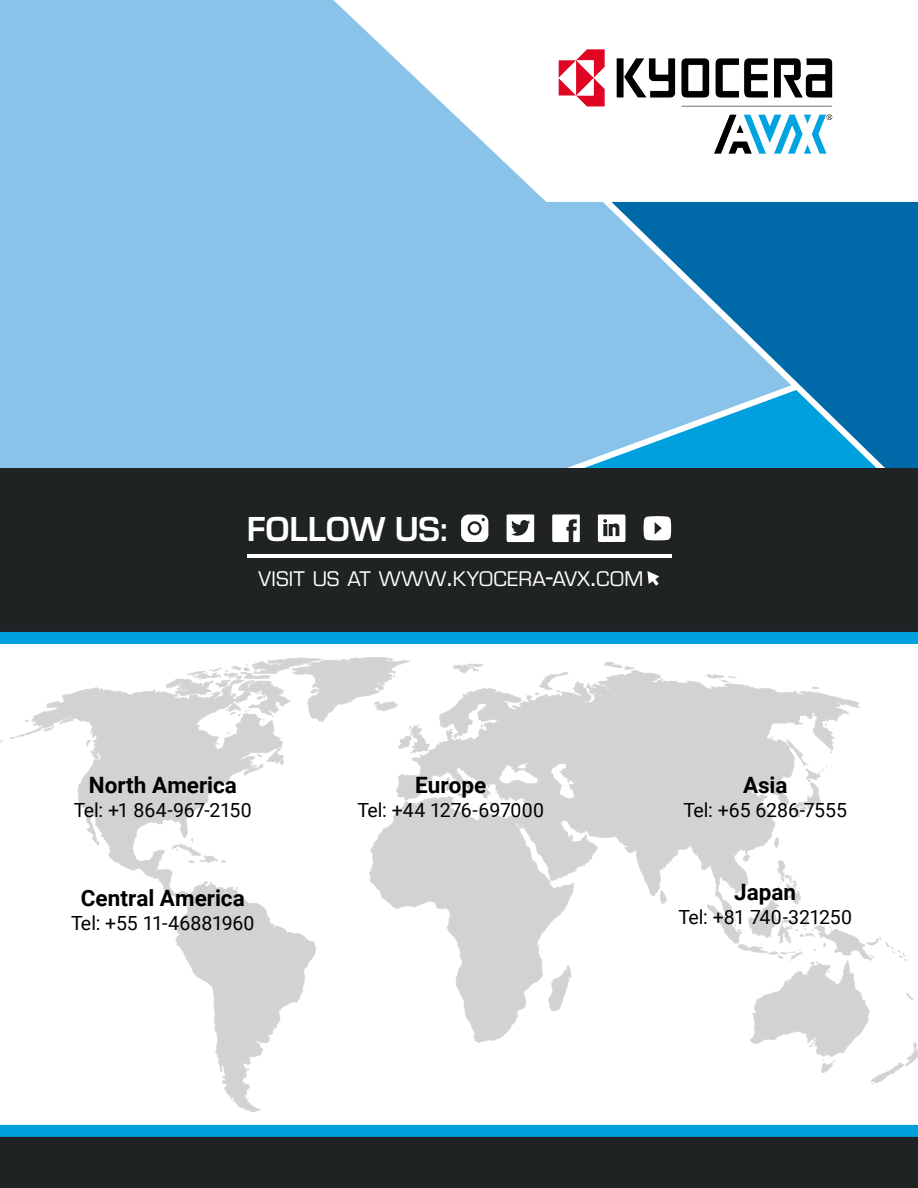
<style>
.page{position:relative;width:918px;height:1188px;background:#fff}
.page>*{position:absolute;margin:0;border:0;box-sizing:border-box;transform-origin:0 0}
.t1{font:700 36px "Eurostile";color:#fff}
.t2{font:700 22.5px "Roboto";color:#000}
.t3{font:22.05px "Eurostile";color:#fff}
.t4{font:19.5px "Roboto";letter-spacing:-.01em;color:#000}
.s1{font-size:31.5px}
</style>
<div class="page">
<div style="left:0;top:0;width:918px;height:469px;background:#8ac3e9"></div>
<svg style="left:401px;top:202px;width:517px;height:267px"></svg>
<svg style="left:586px;top:202px;width:320px;height:267px"></svg>
<svg style="left:333px;top:0;width:585px;height:202px;fill:#fff"></svg>
<div style="left:0;top:469px;width:918px;height:163px;background:#202323"></div>
<div style="left:0;top:632px;width:918px;height:12px;background:#00a0df"></div>
<div style="left:0;top:1131px;width:918px;height:57px;background:#202323"></div>
<div style="left:0;top:1125px;width:918px;height:12px;background:#00a0df"></div>
<img style="left:0;top:658px;width:918px;height:453px">
<img style="left:527px;top:26px;width:338px;height:151px">
<svg style="left:647px;top:571px;width:12px;height:15px"></svg>
<hr style="left:247px;top:555px;width:424px;height:3px;background:#fff">
<svg style="left:461px;top:515px;width:27px;height:27px"></svg>
<svg style="left:598px;top:515px;width:27px;height:27px"></svg>
<svg style="left:507px;top:514px;width:27px;height:28px"></svg>
<svg style="left:644px;top:516px;width:27px;height:24px"></svg>
<svg style="left:552px;top:514px;width:28px;height:28px"></svg>
<h1 class="t1" style="left:247px;top:503px;width:202px">FOLLOW US:</h1>
<p class="t3" style="left:259px;top:564px;width:386px">VISIT US AT WWW<span class="s1">.</span>KYOCERA<span class="s1">-</span>AVX<span class="s1">.</span>COM</p>
<p class="t2" style="left:89px;top:769px;width:150px">North America</p>
<p class="t4" style="left:74px;top:796px;width:179px">Tel: +1 864-967-2150</p>
<p class="t2" style="left:81px;top:883px;width:165px">Central America</p>
<p class="t4" style="left:71px;top:909px;width:185px">Tel: +55 11-46881960</p>
<p class="t2" style="left:415px;top:769px;width:73px">Europe</p>
<p class="t4" style="left:358px;top:796px;width:188px">Tel: +44 1276-697000</p>
<p class="t2" style="left:743px;top:769px;width:46px">Asia</p>
<p class="t4" style="left:684px;top:796px;width:165px">Tel: +65 6286-7555</p>
<p class="t2" style="left:734px;top:877px;width:63px">Japan</p>
<p class="t4" style="left:679px;top:903px;width:175px">Tel: +81 740-321250</p>
</div>
